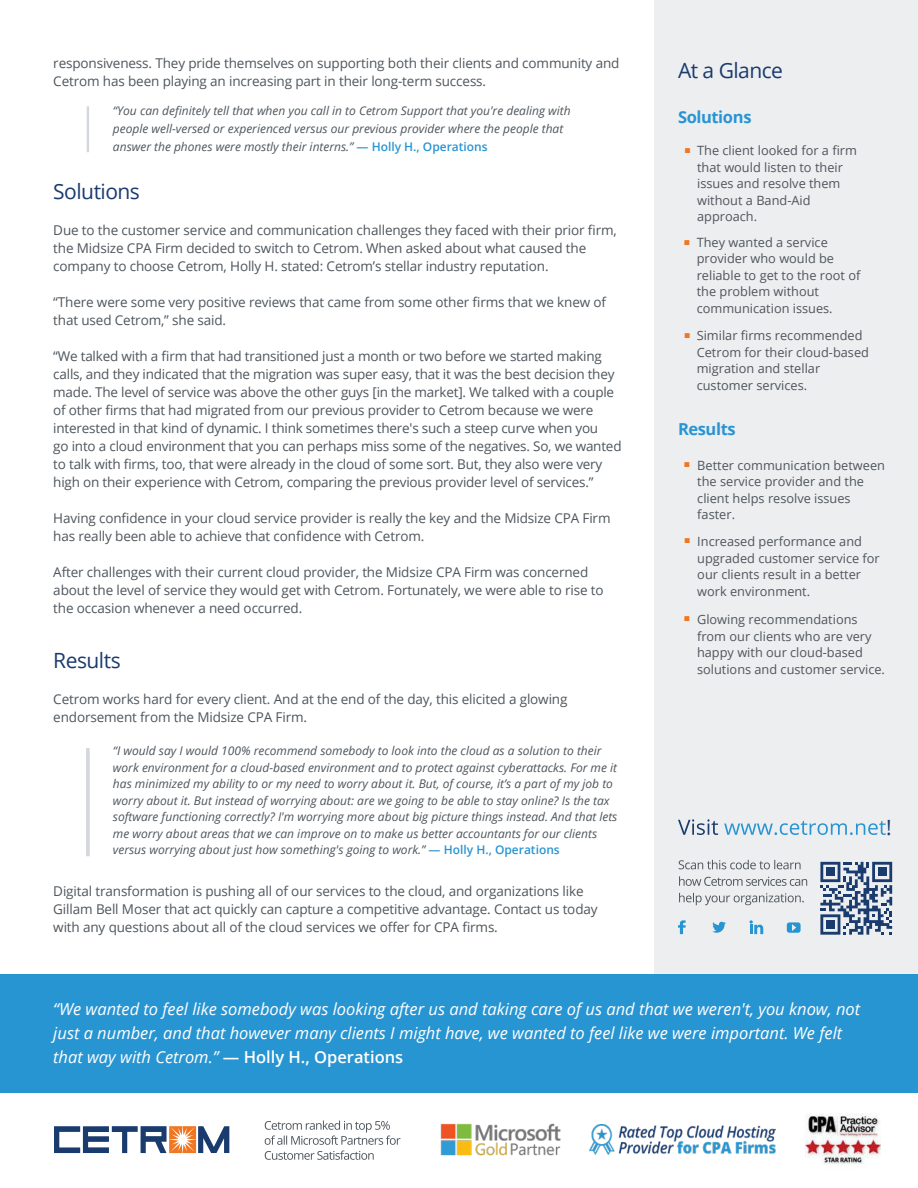
<style>
.page{position:relative;width:918px;height:1188px;background:#fff}
.page>*{position:absolute;margin:0;border:0;box-sizing:border-box;transform-origin:0 0}
.t1{font:21px "Open Sans";letter-spacing:-.025em;color:#193b6d}
.t2{font:italic 16.5px/24px "Open Sans";color:#fff}
.t3{font:700 16.5px "Open Sans";letter-spacing:-.025em;color:#2895d3}
.t4{font:13.5px/18px "Open Sans";letter-spacing:-.01em;color:#4e555c}
.t5{font:12.75px/16.5px "Open Sans";color:#4e555c}
.t6{font:italic 12px/16.5px "Open Sans";color:#4e555c}
.t7{font:10.5px "Arial";color:#f07622}
.s1{font-weight:600;font-style:normal;color:#2895d3}
.s2{font-weight:600;font-style:normal}
</style>
<div class="page">
<div style="left:655px;top:0;width:263px;height:974px;background:#edeef0"></div>
<div style="left:0;top:974px;width:918px;height:119px;background:#2895d3"></div>
<svg style="left:54px;top:1126px;width:175px;height:27px"></svg>
<svg style="left:678px;top:819px;width:40px;height:16px"></svg>
<svg style="left:724px;top:821px;width:162px;height:14px"></svg>
<svg style="left:679px;top:860px;width:122px;height:9px"></svg>
<svg style="left:679px;top:876px;width:128px;height:10px"></svg>
<svg style="left:679px;top:893px;width:125px;height:12px"></svg>
<svg style="left:820px;top:862px;width:72px;height:73px"></svg>
<div style="left:826px;top:868px;width:9px;height:8px;background:#193b6d"></div>
<div style="left:878px;top:868px;width:8px;height:8px;background:#193b6d"></div>
<div style="left:826px;top:920px;width:9px;height:9px;background:#193b6d"></div>
<svg style="left:265px;top:1121px;width:136px;height:39px"></svg>
<svg style="left:712px;top:922px;width:14px;height:11px"></svg>
<svg style="left:787px;top:922px;width:14px;height:11px"></svg>
<svg style="left:678px;top:920px;width:8px;height:14px"></svg>
<svg style="left:750px;top:920px;width:13px;height:14px"></svg>
<hr style="left:87px;top:106px;width:2px;height:46px;background:#d3d6db">
<hr style="left:86px;top:748px;width:4px;height:108px;background:#d3d6db">
<img style="left:440px;top:1123px;width:121px;height:33px">
<img style="left:806px;top:1114px;width:75px;height:50px">
<img style="left:589px;top:1125px;width:187px;height:30px">
<p class="t4" style="left:53px;top:54px;width:568px">responsiveness. They pride themselves on supporting both their clients and community and<br>Cetrom has been playing an increasing part in their long-term success.</p>
<p class="t6" style="left:113px;top:101px;width:459px;line-height:18px">“You can definitely tell that when you call in to Cetrom Support that you're dealing with people well-versed or experienced versus our previous provider where the people that answer the phones were mostly their interns.” <span class="s1">— Holly H., Operations</span></p>
<h1 class="t1" style="left:53px;top:177px;width:88px">Solutions</h1>
<p class="t4" style="left:53px;top:221px;width:565px">Due to the customer service and communication challenges they faced with their prior firm, the Midsize CPA Firm decided to switch to Cetrom. When asked about what caused the company to choose Cetrom, Holly H. stated: Cetrom’s stellar industry reputation.</p>
<p class="t4" style="left:53px;top:293px;width:554px">“There were some very positive reviews that came from some other firms that we knew of that used Cetrom,” she said.</p>
<p class="t4" style="left:53px;top:347px;width:570px">“We talked with a firm that had transitioned just a month or two before we started making calls, and they indicated that the migration was super easy, that it was the best decision they made. The level of service was above the other guys [in the market]. We talked with a couple of other firms that had migrated from our previous provider to Cetrom because we were interested in that kind of dynamic. I think sometimes there's such a steep curve when you<br>go into a cloud environment that you can perhaps miss some of the negatives. So, we wanted to talk with firms, too, that were already in the cloud of some sort. But, they also were very high on their experience with Cetrom, comparing the previous provider level of services.”</p>
<p class="t4" style="left:53px;top:509px;width:559px">Having confidence in your cloud service provider is really the key and the Midsize CPA Firm has really been able to achieve that confidence with Cetrom.</p>
<p class="t4" style="left:53px;top:563px;width:552px">After challenges with their current cloud provider, the Midsize CPA Firm was concerned about the level of service they would get with Cetrom. Fortunately, we were able to rise to the occasion whenever a need occurred.</p>
<h1 class="t1" style="left:53px;top:646px;width:69px">Results</h1>
<p class="t4" style="left:53px;top:689px;width:516px">Cetrom works hard for every client. And at the end of the day, this elicited a glowing endorsement from the Midsize CPA Firm.</p>
<p class="t6" style="left:113px;top:742px;width:506px">“I would say I would 100% recommend somebody to look into the cloud as a solution to their work environment for a cloud-based environment and to protect against cyberattacks. For me it has minimized my ability to or my need to worry about it. But, of course, it’s a part of my job to worry about it. But instead of worrying about: are we going to be able to stay online? Is the tax software functioning correctly? I'm worrying more about big picture things instead. And that lets me worry about areas that we can improve on to make us better accountants for our clients versus worrying about just how something's going to work.” <span class="s1">— Holly H., Operations</span></p>
<p class="t4" style="left:53px;top:881px;width:546px">Digital transformation is pushing all of our services to the cloud, and organizations like<br>Gillam Bell Moser that act quickly can capture a competitive advantage. Contact us today with any questions about all of the cloud services we offer for CPA firms.</p>
<h1 class="t1" style="left:678px;top:56px;width:107px">At a Glance</h1>
<p class="t3" style="left:678px;top:106px;width:75px">Solutions</p>
<p class="t5" style="left:697px;top:142px;width:161px;text-indent:-13px"><sup>■</sup> The client looked for a firm that would listen to their issues and resolve them without a Band-Aid approach.</p>
<p class="t5" style="left:697px;top:234px;width:165px">They wanted a service provider who would be reliable to get to the root of the problem without communication issues.</p>
<p class="t7" style="left:684px;top:234px;width:8px">■</p>
<p class="t5" style="left:697px;top:327px;width:174px;text-indent:-13px"><sup>■</sup> Similar firms recommended<br>Cetrom for their cloud-based migration and stellar customer services.</p>
<p class="t3" style="left:678px;top:418px;width:59px">Results</p>
<p class="t5" style="left:697px;top:456px;width:189px;text-indent:-13px"><sup>■</sup> Better communication between the service provider and the client helps resolve issues faster.</p>
<p class="t5" style="left:697px;top:533px;width:184px;text-indent:-13px"><sup>■</sup> Increased performance and upgraded customer service for our clients result in a better work environment.</p>
<p class="t5" style="left:697px;top:611px;width:189px;text-indent:-13px"><sup>■</sup> Glowing recommendations from our clients who are very happy with our cloud-based solutions and customer service.</p>
<h1 class="t1" style="left:886px;top:813px;width:7px">!</h1>
<p class="t2" style="left:53px;top:996px;width:808px">“We wanted to feel like somebody was looking after us and taking care of us and that we weren't, you know, not just a number, and that however many clients I might have, we wanted to feel like we were important. We felt that way with Cetrom.” <span class="s2">— Holly H., Operations</span></p>
</div>
